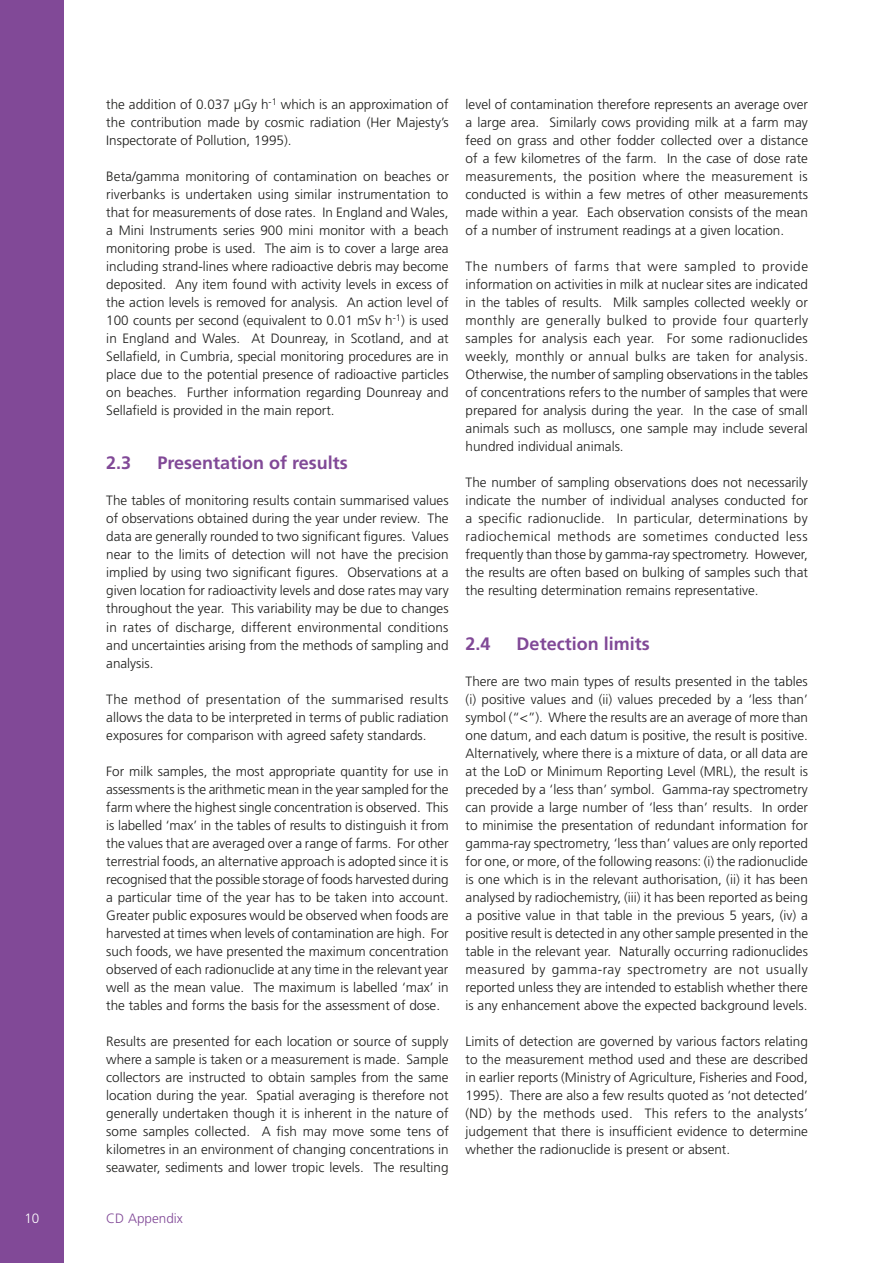
<style>
.page{position:relative;width:893px;height:1263px;background:#fff}
.page>*{position:absolute;margin:0;border:0;box-sizing:border-box;transform-origin:0 0}
.head_1_1{font:700 18px "Frutiger";color:#814997}
.body_text{font:300 13.5px/18px "Frutiger";color:#1d1d1b;text-align:justify}
.foonotes{font:300 13.5px/18px "Frutiger";color:#1d1d1b;text-align:justify}
.t1{font:300 13.5px "Frutiger";color:#814997}
.t2{font:300 13.5px "Frutiger";color:#fff}
</style>
<div class="page">
<div style="left:0;top:0;width:64px;height:1263px;background:#814997"></div>
<p class="foonotes" style="left:106px;top:96px;width:344px">the addition of 0.037 µGy h<sup>-1</sup> which is an approximation of the contribution made by cosmic radiation (Her Majesty’s Inspectorate of Pollution, 1995).</p>
<p class="body_text" style="left:106px;top:168px;width:344px">Beta/gamma monitoring of contamination on beaches or riverbanks is undertaken using similar instrumentation to that for measurements of dose rates. In England and Wales, a Mini Instruments series 900 mini monitor with a beach monitoring probe is used. The aim is to cover a large area including strand-lines where radioactive debris may become deposited. Any item found with activity levels in excess of the action levels is removed for analysis. An action level of 100 counts per second (equivalent to 0.01 mSv h<sup>-1</sup>) is used in England and Wales. At Dounreay, in Scotland, and at Sellafield, in Cumbria, special monitoring procedures are in place due to the potential presence of radioactive particles on beaches. Further information regarding Dounreay and Sellafield is provided in the main report.</p>
<p class="head_1_1" style="left:106px;top:453px;width:27px">2.3</p>
<p class="head_1_1" style="left:157px;top:453px;width:192px">Presentation of results</p>
<p class="body_text" style="left:106px;top:492px;width:344px">The tables of monitoring results contain summarised values of observations obtained during the year under review. The data are generally rounded to two significant figures. Values near to the limits of detection will not have the precision implied by using two significant figures. Observations at a given location for radioactivity levels and dose rates may vary throughout the year. This variability may be due to changes in rates of discharge, different environmental conditions and uncertainties arising from the methods of sampling and analysis.</p>
<p class="body_text" style="left:106px;top:690px;width:344px">The method of presentation of the summarised results allows the data to be interpreted in terms of public radiation exposures for comparison with agreed safety standards.</p>
<p class="body_text" style="left:106px;top:762px;width:344px">For milk samples, the most appropriate quantity for use in assessments is the arithmetic mean in the year sampled for the farm where the highest single concentration is observed. This is labelled ‘max’ in the tables of results to distinguish it from the values that are averaged over a range of farms. For other terrestrial foods, an alternative approach is adopted since it is recognised that the possible storage of foods harvested during a particular time of the year has to be taken into account.<br>Greater public exposures would be observed when foods are harvested at times when levels of contamination are high. For such foods, we have presented the maximum concentration observed of each radionuclide at any time in the relevant year well as the mean value. The maximum is labelled ‘max’ in the tables and forms the basis for the assessment of dose.</p>
<p class="body_text" style="left:106px;top:1032px;width:344px">Results are presented for each location or source of supply where a sample is taken or a measurement is made. Sample collectors are instructed to obtain samples from the same location during the year. Spatial averaging is therefore not generally undertaken though it is inherent in the nature of some samples collected. A fish may move some tens of kilometres in an environment of changing concentrations in seawater, sediments and lower tropic levels. The resulting</p>
<p class="t2" style="left:24px;top:1210px;width:17px">10</p>
<p class="t1" style="left:106px;top:1210px;width:78px">CD Appendix</p>
<p class="body_text" style="left:466px;top:96px;width:344px">level of contamination therefore represents an average over a large area. Similarly cows providing milk at a farm may feed on grass and other fodder collected over a distance of a few kilometres of the farm. In the case of dose rate measurements, the position where the measurement is conducted is within a few metres of other measurements made within a year. Each observation consists of the mean of a number of instrument readings at a given location.</p>
<p class="body_text" style="left:466px;top:258px;width:344px">The numbers of farms that were sampled to provide information on activities in milk at nuclear sites are indicated in the tables of results. Milk samples collected weekly or monthly are generally bulked to provide four quarterly samples for analysis each year. For some radionuclides weekly, monthly or annual bulks are taken for analysis.<br>Otherwise, the number of sampling observations in the tables of concentrations refers to the number of samples that were prepared for analysis during the year. In the case of small animals such as molluscs, one sample may include several hundred individual animals.</p>
<p class="body_text" style="left:466px;top:474px;width:344px">The number of sampling observations does not necessarily indicate the number of individual analyses conducted for a specific radionuclide. In particular, determinations by radiochemical methods are sometimes conducted less frequently than those by gamma-ray spectrometry. However, the results are often based on bulking of samples such that the resulting determination remains representative.</p>
<p class="head_1_1" style="left:466px;top:633px;width:27px">2.4</p>
<p class="head_1_1" style="left:517px;top:633px;width:135px">Detection limits</p>
<p class="body_text" style="left:466px;top:672px;width:344px">There are two main types of results presented in the tables (i) positive values and (ii) values preceded by a ‘less than’ symbol (“&lt;”). Where the results are an average of more than one datum, and each datum is positive, the result is positive.<br>Alternatively, where there is a mixture of data, or all data are at the LoD or Minimum Reporting Level (MRL), the result is preceded by a ‘less than’ symbol. Gamma-ray spectrometry can provide a large number of ‘less than’ results. In order to minimise the presentation of redundant information for gamma-ray spectrometry, ‘less than’ values are only reported for one, or more, of the following reasons: (i) the radionuclide is one which is in the relevant authorisation, (ii) it has been analysed by radiochemistry, (iii) it has been reported as being a positive value in that table in the previous 5 years, (iv) a positive result is detected in any other sample presented in the table in the relevant year. Naturally occurring radionuclides measured by gamma-ray spectrometry are not usually reported unless they are intended to establish whether there is any enhancement above the expected background levels.</p>
<p class="body_text" style="left:466px;top:1032px;width:344px">Limits of detection are governed by various factors relating to the measurement method used and these are described in earlier reports (Ministry of Agriculture, Fisheries and Food, 1995). There are also a few results quoted as ‘not detected’ (ND) by the methods used. This refers to the analysts’ judgement that there is insufficient evidence to determine whether the radionuclide is present or absent.</p>
</div>
